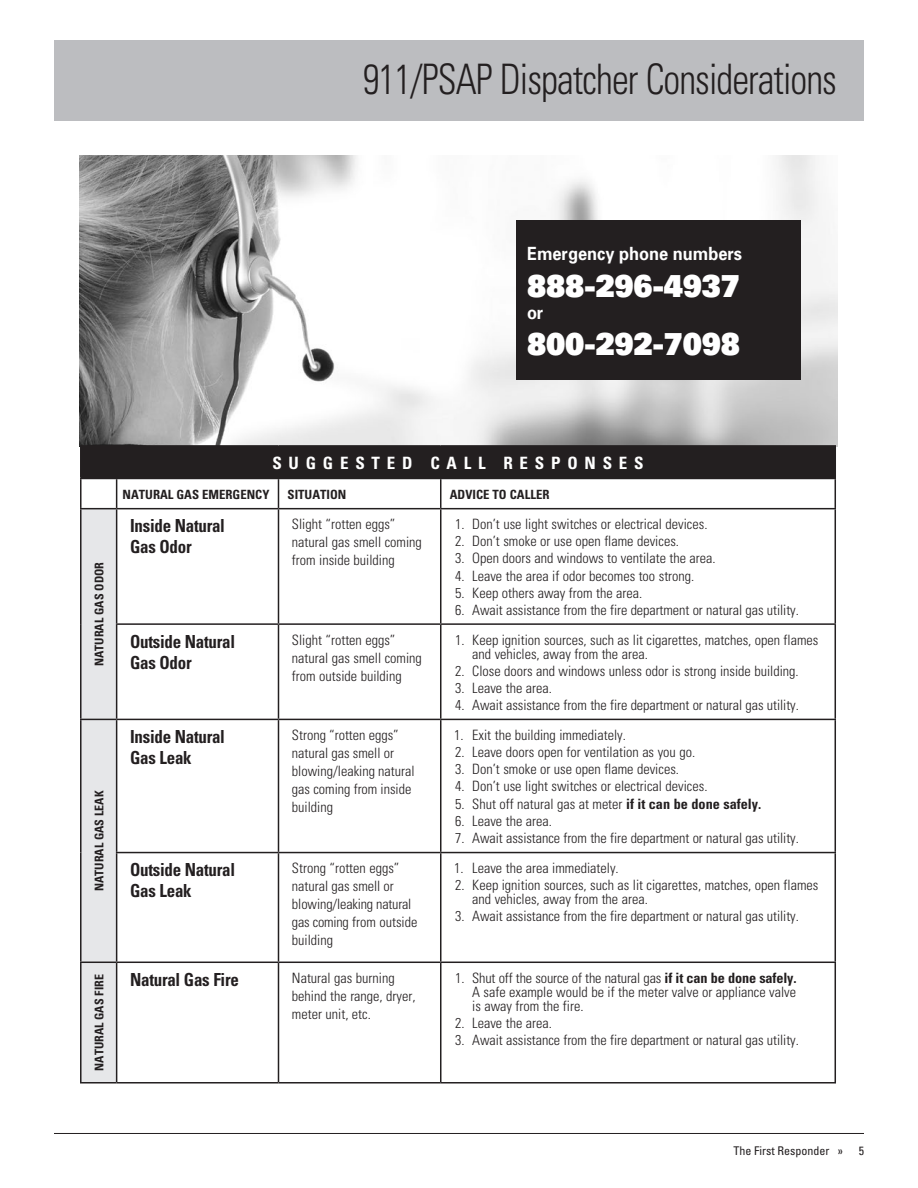
<style>
.page{position:relative;width:918px;height:1188px;background:#fff}
.page>*{position:absolute;margin:0;border:0;box-sizing:border-box;transform-origin:0 0}
.t1{font:300 condensed 42px "Univers";letter-spacing:-.025em;color:#231f20;scale:.9 1}
.page_heads{font:900 30.3px "Univers";letter-spacing:-.005em;color:#fff;scale:.9 1}
.page_heads-2{font:700 18.15px "Univers";color:#fff;scale:.9 1}
.subhead_black{font:700 condensed 18px/21px "Univers";letter-spacing:-.015em;color:#231f20;scale:.94 1}
.t2{font:700 condensed 16.95px "Univers";letter-spacing:.4em;color:#fff}
.body_copy{font:300 condensed 14.25px/18px "Univers";color:#231f20}
.t3{font:700 condensed 12.75px "Univers";color:#231f20}
.t4{font:700 condensed 12px "Univers";color:#231f20}
.t5{font:condensed 12px "Univers";color:#231f20}
.s1{font-weight:700}
</style>
<div class="page">
<div style="left:54px;top:40px;width:810px;height:82px;background:#bcbdc0"></div>
<hr style="left:54px;top:1133px;width:810px;height:1px;background:#231f20">
<img style="left:80px;top:156px;width:758px;height:291px">
<div style="left:516px;top:220px;width:284px;height:160px;background:#231f20"></div>
<div style="left:81px;top:446px;width:754px;height:32px;background:#231f20"></div>
<hr style="left:80px;top:445px;width:37px;height:2px;background:#231f20">
<hr style="left:80px;top:447px;width:2px;height:31px;background:#231f20">
<hr style="left:117px;top:445px;width:161px;height:2px;background:#231f20">
<hr style="left:278px;top:445px;width:163px;height:2px;background:#231f20">
<hr style="left:441px;top:445px;width:395px;height:2px;background:#231f20">
<hr style="left:835px;top:447px;width:1px;height:31px;background:#231f20">
<hr style="left:80px;top:478px;width:37px;height:1px;background:#231f20">
<hr style="left:80px;top:479px;width:2px;height:29px;background:#231f20">
<hr style="left:117px;top:478px;width:161px;height:1px;background:#231f20">
<svg style="left:81px;top:479px;width:36px;height:603px;background:#e5e6e8"></svg>
<hr style="left:278px;top:478px;width:163px;height:1px;background:#231f20">
<svg style="left:278px;top:479px;width:1px;height:29px"></svg>
<hr style="left:441px;top:478px;width:395px;height:1px;background:#231f20">
<svg style="left:440px;top:479px;width:1px;height:29px"></svg>
<svg style="left:835px;top:479px;width:1px;height:29px"></svg>
<hr style="left:80px;top:508px;width:37px;height:1px;background:#231f20">
<hr style="left:80px;top:509px;width:2px;height:115px;background:#231f20">
<hr style="left:117px;top:508px;width:161px;height:1px;background:#231f20">
<hr style="left:116px;top:509px;width:1px;height:114px;background:#231f20">
<hr style="left:278px;top:508px;width:163px;height:1px;background:#231f20">
<hr style="left:278px;top:509px;width:1px;height:114px;background:#231f20">
<hr style="left:441px;top:508px;width:395px;height:1px;background:#231f20">
<hr style="left:440px;top:509px;width:1px;height:114px;background:#231f20">
<hr style="left:835px;top:509px;width:1px;height:114px;background:#231f20">
<hr style="left:80px;top:624px;width:2px;height:95px;background:#231f20">
<hr style="left:116px;top:623px;width:162px;height:2px;background:#231f20">
<hr style="left:116px;top:625px;width:1px;height:94px;background:#231f20">
<hr style="left:278px;top:623px;width:163px;height:2px;background:#231f20">
<hr style="left:278px;top:625px;width:1px;height:94px;background:#231f20">
<hr style="left:441px;top:623px;width:395px;height:2px;background:#231f20">
<hr style="left:440px;top:625px;width:1px;height:94px;background:#231f20">
<hr style="left:835px;top:625px;width:1px;height:94px;background:#231f20">
<hr style="left:80px;top:719px;width:37px;height:1px;background:#231f20">
<hr style="left:80px;top:720px;width:2px;height:133px;background:#231f20">
<hr style="left:117px;top:719px;width:161px;height:1px;background:#231f20">
<hr style="left:116px;top:720px;width:1px;height:132px;background:#231f20">
<hr style="left:278px;top:719px;width:163px;height:1px;background:#231f20">
<hr style="left:278px;top:720px;width:1px;height:132px;background:#231f20">
<hr style="left:441px;top:719px;width:395px;height:1px;background:#231f20">
<hr style="left:440px;top:720px;width:1px;height:132px;background:#231f20">
<hr style="left:835px;top:720px;width:1px;height:132px;background:#231f20">
<hr style="left:80px;top:853px;width:2px;height:109px;background:#231f20">
<hr style="left:116px;top:852px;width:162px;height:1px;background:#231f20">
<hr style="left:116px;top:853px;width:1px;height:109px;background:#231f20">
<hr style="left:278px;top:852px;width:163px;height:1px;background:#231f20">
<hr style="left:278px;top:853px;width:1px;height:109px;background:#231f20">
<hr style="left:441px;top:852px;width:395px;height:1px;background:#231f20">
<hr style="left:440px;top:853px;width:1px;height:109px;background:#231f20">
<hr style="left:835px;top:853px;width:1px;height:109px;background:#231f20">
<hr style="left:80px;top:962px;width:37px;height:1px;background:#231f20">
<hr style="left:80px;top:963px;width:2px;height:119px;background:#231f20">
<hr style="left:117px;top:962px;width:161px;height:1px;background:#231f20">
<hr style="left:116px;top:963px;width:1px;height:119px;background:#231f20">
<hr style="left:278px;top:962px;width:163px;height:1px;background:#231f20">
<hr style="left:278px;top:963px;width:1px;height:119px;background:#231f20">
<hr style="left:441px;top:962px;width:395px;height:1px;background:#231f20">
<hr style="left:440px;top:963px;width:1px;height:119px;background:#231f20">
<hr style="left:835px;top:963px;width:1px;height:119px;background:#231f20">
<hr style="left:80px;top:1082px;width:37px;height:2px;background:#231f20">
<hr style="left:117px;top:1082px;width:161px;height:2px;background:#231f20">
<hr style="left:278px;top:1082px;width:163px;height:2px;background:#231f20">
<hr style="left:441px;top:1082px;width:395px;height:2px;background:#231f20">
<p class="t1" style="left:363px;top:54px;width:528px">911/PSAP Dispatcher Considerations</p>
<p class="page_heads-2" style="left:527px;top:242px;width:240px">Emergency phone numbers</p>
<p class="page_heads" style="left:527px;top:266px;width:238px">888-296-4937</p>
<p class="page_heads-2" style="left:527px;top:301px;width:20px">or</p>
<p class="page_heads" style="left:527px;top:324px;width:238px">800-292-7098</p>
<p class="t2" style="left:272px;top:453px;width:373px">SUGGESTED CALL RESPONSES</p>
<p class="t4" style="left:92px;top:666px;width:105px;rotate:-90deg">NATURAL GAS ODOR</p>
<p class="t4" style="left:92px;top:891px;width:102px;rotate:-90deg">NATURAL GAS LEAK</p>
<p class="t3" style="left:123px;top:486px;width:148px">NATURAL GAS EMERGENCY</p>
<p class="t3" style="left:288px;top:486px;width:60px">SITUATION</p>
<p class="t3" style="left:450px;top:486px;width:101px">ADVICE TO CALLER</p>
<p class="subhead_black" style="left:130px;top:515px;width:102px">Inside Natural<br>Gas Odor</p>
<p class="body_copy" style="left:292px;top:515px;width:131px">Slight “rotten eggs” natural gas smell coming from inside building</p>
<p class="body_copy" style="left:455px;top:515px;width:254px">1. Don’t use light switches or electrical devices.</p>
<p class="body_copy" style="left:455px;top:532px;width:225px">2. Don’t smoke or use open flame devices.</p>
<p class="body_copy" style="left:455px;top:549px;width:262px">3. Open doors and windows to ventilate the area.</p>
<p class="body_copy" style="left:455px;top:567px;width:241px">4. Leave the area if odor becomes too strong.</p>
<p class="body_copy" style="left:455px;top:584px;width:189px">5. Keep others away from the area.</p>
<p class="body_copy" style="left:455px;top:601px;width:345px">6. Await assistance from the fire department or natural gas utility.</p>
<p class="subhead_black" style="left:130px;top:631px;width:113px">Outside Natural<br>Gas Odor</p>
<p class="body_copy" style="left:292px;top:631px;width:131px">Slight “rotten eggs” natural gas smell coming from outside building</p>
<p class="body_copy" style="left:472px;top:633px;width:348px;line-height:14.1px;text-indent:-17px">1. Keep ignition sources, such as lit cigarettes, matches, open flames and vehicles, away from the area.</p>
<p class="body_copy" style="left:455px;top:662px;width:345px">2. Close doors and windows unless odor is strong inside building.</p>
<p class="body_copy" style="left:455px;top:679px;width:98px">3. Leave the area.</p>
<p class="body_copy" style="left:455px;top:696px;width:345px">4. Await assistance from the fire department or natural gas utility.</p>
<p class="subhead_black" style="left:130px;top:726px;width:102px">Inside Natural<br>Gas Leak</p>
<p class="body_copy" style="left:292px;top:726px;width:124px">Strong “rotten eggs” natural gas smell or blowing/leaking natural gas coming from inside building</p>
<p class="body_copy" style="left:454px;top:726px;width:173px">1. Exit the building immediately.</p>
<p class="body_copy" style="left:455px;top:743px;width:242px">2. Leave doors open for ventilation as you go.</p>
<p class="body_copy" style="left:455px;top:760px;width:225px">3. Don’t smoke or use open flame devices.</p>
<p class="body_copy" style="left:455px;top:777px;width:254px">4. Don’t use light switches or electrical devices.</p>
<p class="body_copy" style="left:455px;top:794px;width:308px">5. Shut off natural gas at meter <span class="s1">if it can be done safely.</span></p>
<p class="body_copy" style="left:455px;top:812px;width:98px">6. Leave the area.</p>
<p class="body_copy" style="left:455px;top:829px;width:345px">7. Await assistance from the fire department or natural gas utility.</p>
<p class="subhead_black" style="left:130px;top:859px;width:113px">Outside Natural<br>Gas Leak</p>
<p class="body_copy" style="left:292px;top:859px;width:127px">Strong “rotten eggs” natural gas smell or blowing/leaking natural gas coming from outside building</p>
<p class="body_copy" style="left:454px;top:859px;width:166px">1. Leave the area immediately.</p>
<p class="body_copy" style="left:472px;top:878px;width:348px;line-height:14.1px;text-indent:-17px">2. Keep ignition sources, such as lit cigarettes, matches, open flames and vehicles, away from the area.</p>
<p class="body_copy" style="left:455px;top:907px;width:345px">3. Await assistance from the fire department or natural gas utility.</p>
<p class="t4" style="left:92px;top:1071px;width:98px;rotate:-90deg">NATURAL GAS FIRE</p>
<p class="subhead_black" style="left:130px;top:969px;width:117px">Natural Gas Fire</p>
<p class="body_copy" style="left:292px;top:969px;width:125px">Natural gas burning behind the range, dryer, meter unit, etc.</p>
<p class="body_copy" style="left:472px;top:971px;width:326px;line-height:14.1px;text-align:justify;text-indent:-17px">1. Shut off the source of the natural gas <span class="s1">if it can be done safely.<br></span>A safe example would be if the meter valve or appliance valve is away from the fire.</p>
<p class="body_copy" style="left:455px;top:1014px;width:98px">2. Leave the area.</p>
<p class="body_copy" style="left:455px;top:1031px;width:345px">3. Await assistance from the fire department or natural gas utility.</p>
<p class="t5" style="left:733px;top:1143px;width:111px">The First Responder »</p>
<p class="t5" style="left:859px;top:1143px;width:7px">5</p>
</div>
